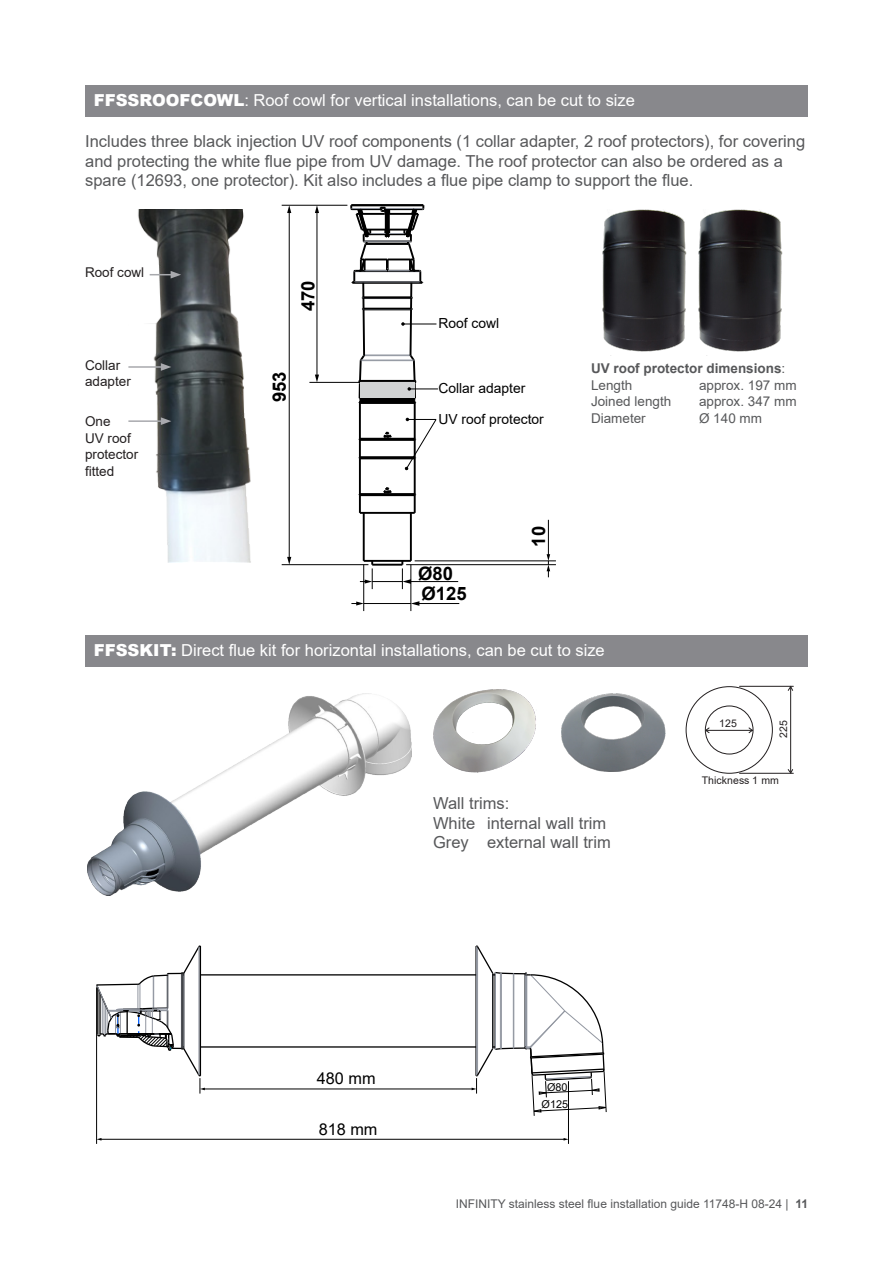
<style>
.page{position:relative;width:893px;height:1263px;background:#fff}
.page>*{position:absolute;margin:0;border:0;box-sizing:border-box;transform-origin:0 0}
.t1{font:700 18.45px/20.2px "Arial";color:#000}
.t2{font:16.5px/19.5px "Arial";color:#57585a}
.t3{font:16.5px "Arial";color:#fff}
.t4{font:16.35px "Arial";color:#000}
.t5{font:13.8px "Arial";color:#000}
.t6{font:13.5px "Arial";color:#57585a}
.t7{font:13.5px/16.5px "Arial";color:#231f20}
.t8{font:700 13.5px "Arial";color:#57585a}
.t9{font:12px "Arial";color:#57585a}
.t10{font:10.8px/17.2px "Arial";color:#000;text-align:center}
.t11{font:10.5px "Arial";letter-spacing:.01em;color:#231f20}
.s1{font-weight:900}
.s2{font-weight:400}
.s3{font-weight:700}
</style>
<div class="page">
<div style="left:85px;top:85px;width:723px;height:31px;background:#88888c"></div>
<img style="left:138px;top:209px;width:113px;height:354px">
<hr style="left:372px;top:564px;width:30px;height:2px;background:#000">
<hr style="left:360px;top:512px;width:55px;height:2px;background:#000">
<hr style="left:359px;top:494px;width:56px;height:2px;background:#000">
<hr style="left:360px;top:493px;width:55px;height:2px;background:#000">
<hr style="left:359px;top:403px;width:2px;height:36px;background:#000">
<hr style="left:359px;top:458px;width:2px;height:36px;background:#000">
<svg style="left:358px;top:493px;width:3px;height:20px"></svg>
<hr style="left:359px;top:457px;width:56px;height:2px;background:#000">
<hr style="left:360px;top:456px;width:55px;height:2px;background:#000">
<hr style="left:359px;top:439px;width:56px;height:2px;background:#000">
<hr style="left:360px;top:438px;width:55px;height:2px;background:#000">
<svg style="left:358px;top:438px;width:3px;height:21px"></svg>
<hr style="left:414px;top:403px;width:2px;height:36px;background:#000">
<hr style="left:414px;top:458px;width:2px;height:36px;background:#000">
<svg style="left:414px;top:493px;width:2px;height:20px"></svg>
<svg style="left:383px;top:432px;width:10px;height:6px"></svg>
<svg style="left:383px;top:487px;width:10px;height:7px"></svg>
<hr style="left:351px;top:204px;width:72px;height:2px;background:#000">
<hr style="left:418px;top:603px;width:41px;height:1px;background:#000">
<svg style="left:412px;top:601px;width:7px;height:5px"></svg>
<hr style="left:409px;top:581px;width:49px;height:1px;background:#000">
<hr style="left:282px;top:564px;width:86px;height:1px;background:#000">
<hr style="left:406px;top:564px;width:150px;height:1px;background:#000">
<hr style="left:415px;top:561px;width:141px;height:1px;background:#000">
<hr style="left:289px;top:212px;width:1px;height:346px;background:#000">
<svg style="left:287px;top:557px;width:4px;height:8px"></svg>
<svg style="left:287px;top:206px;width:4px;height:7px"></svg>
<hr style="left:317px;top:212px;width:1px;height:164px;background:#000">
<svg style="left:315px;top:375px;width:4px;height:7px"></svg>
<svg style="left:315px;top:206px;width:4px;height:7px"></svg>
<hr style="left:363px;top:565px;width:1px;height:46px;background:#000">
<svg style="left:401px;top:562px;width:10px;height:27px"></svg>
<hr style="left:411px;top:565px;width:1px;height:46px;background:#000">
<hr style="left:309px;top:382px;width:75px;height:1px;background:#000">
<hr style="left:548px;top:520px;width:1px;height:35px;background:#000">
<hr style="left:282px;top:205px;width:65px;height:1px;background:#000">
<hr style="left:364px;top:560px;width:47px;height:2px;background:#000">
<hr style="left:363px;top:513px;width:2px;height:48px;background:#000">
<hr style="left:410px;top:513px;width:2px;height:48px;background:#000">
<svg style="left:547px;top:554px;width:3px;height:23px"></svg>
<hr style="left:372px;top:581px;width:30px;height:1px;background:#000">
<svg style="left:360px;top:561px;width:13px;height:28px"></svg>
<svg style="left:351px;top:601px;width:13px;height:4px"></svg>
<hr style="left:364px;top:603px;width:47px;height:1px;background:#000">
<svg style="left:405px;top:418px;width:32px;height:52px"></svg>
<svg style="left:349px;top:205px;width:89px;height:199px"></svg>
<img style="left:602px;top:210px;width:181px;height:142px">
<div style="left:85px;top:636px;width:723px;height:31px;background:#88888c"></div>
<hr style="left:96px;top:987px;width:1px;height:157px;background:#000">
<hr style="left:101px;top:1139px;width:463px;height:1px;background:#000">
<hr style="left:204px;top:1089px;width:269px;height:1px;background:#000">
<hr style="left:568px;top:1081px;width:1px;height:63px;background:#000">
<hr style="left:200px;top:1046px;width:276px;height:1px;background:#000">
<hr style="left:200px;top:974px;width:276px;height:1px;background:#000">
<svg style="left:96px;top:945px;width:109px;height:148px"></svg>
<svg style="left:472px;top:945px;width:134px;height:171px"></svg>
<svg style="left:150px;top:271px;width:31px;height:8px"></svg>
<hr style="left:128px;top:366px;width:35px;height:2px;background:#a8a9ad">
<svg style="left:161px;top:363px;width:10px;height:8px"></svg>
<hr style="left:128px;top:420px;width:35px;height:2px;background:#a8a9ad">
<svg style="left:161px;top:417px;width:10px;height:8px"></svg>
<img style="left:433px;top:689px;width:103px;height:83px">
<img style="left:561px;top:693px;width:105px;height:79px">
<hr style="left:739px;top:773px;width:54px;height:1px;background:#231f20">
<hr style="left:739px;top:686px;width:54px;height:1px;background:#231f20">
<svg style="left:788px;top:769px;width:5px;height:4px"></svg>
<svg style="left:788px;top:686px;width:5px;height:5px"></svg>
<hr style="left:790px;top:686px;width:1px;height:87px;background:#231f20">
<svg style="left:686px;top:686px;width:87px;height:88px"></svg>
<img style="left:87px;top:694px;width:325px;height:201px">
<p class="t3" style="left:94px;top:88px;width:543px"><span class="s1">FFSSROOFCOWL</span>: Roof cowl for vertical installations, can be cut to size</p>
<p class="t2" style="left:85px;top:132px;width:721px">Includes three black injection UV roof components (1 collar adapter, 2 roof protectors), for covering and protecting the white flue pipe from UV damage. The roof protector can also be ordered as a spare (12693, one protector). Kit also includes a flue pipe clamp to support the flue.</p>
<p class="t7" style="left:85px;top:264px;width:61px">Roof cowl</p>
<p class="t7" style="left:85px;top:356px;width:47px">Collar adapter</p>
<p class="t7" style="left:85px;top:413px;width:55px">One<br>UV roof protector fitted</p>
<p class="t1" style="left:298px;top:311px;width:32px;rotate:-90deg">470</p>
<p class="t1" style="left:269px;top:402px;width:32px;rotate:-90deg">953</p>
<p class="t5" style="left:438px;top:314px;width:62px">Roof cowl</p>
<p class="t5" style="left:438px;top:379px;width:89px">Collar adapter</p>
<p class="t5" style="left:438px;top:409px;width:107px">UV roof protector</p>
<p class="t1" style="left:418px;top:564px;width:50px">Ø80<br>Ø125</p>
<p class="t1" style="left:529px;top:547px;width:22px;rotate:-90deg">10</p>
<p class="t8" style="left:591px;top:359px;width:196px">UV roof protector dimensions<span class="s2">:</span></p>
<p class="t6" style="left:591px;top:376px;width:43px">Length</p>
<p class="t6" style="left:699px;top:376px;width:99px">approx. 197 mm</p>
<p class="t6" style="left:591px;top:392px;width:82px">Joined length</p>
<p class="t6" style="left:699px;top:392px;width:99px">approx. 347 mm</p>
<p class="t6" style="left:591px;top:409px;width:56px">Diameter</p>
<p class="t6" style="left:699px;top:409px;width:65px">Ø 140 mm</p>
<p class="t3" style="left:94px;top:639px;width:513px"><span class="s1">FFSSKIT:</span> Direct flue kit for horizontal installations, can be cut to size</p>
<p class="t2" style="left:433px;top:794px;width:78px">Wall trims:</p>
<p class="t2" style="left:433px;top:813px;width:175px">White internal wall trim</p>
<p class="t2" style="left:433px;top:833px;width:179px">Grey external wall trim</p>
<p class="t4" style="left:317px;top:1067px;width:60px">480 mm</p>
<p class="t4" style="left:319px;top:1118px;width:60px">818 mm</p>
<p class="t10" style="left:542px;top:1078px;width:28px">Ø80<br>Ø125</p>
<p class="t11" style="left:719px;top:716px;width:19px">125</p>
<p class="t11" style="left:776px;top:737px;width:19px;rotate:-90deg">225</p>
<p class="t11" style="left:702px;top:773px;width:79px">Thickness 1 mm</p>
<p class="t9" style="left:456px;top:1195px;width:354px">INFINITY stainless steel flue installation guide 11748-H 08-24 | <span class="s3">11</span></p>
</div>
